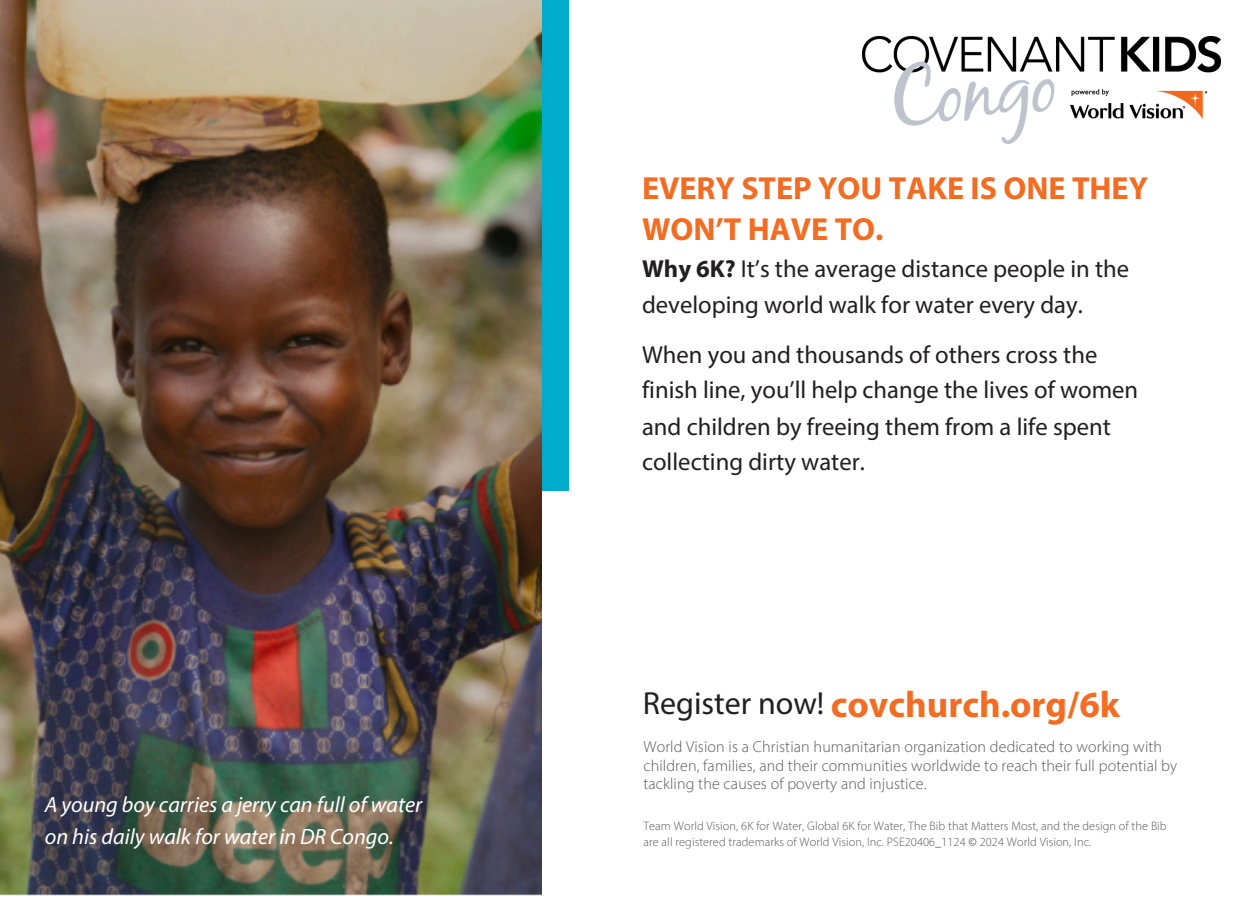
<style>
.page{position:relative;width:1260px;height:900px;background:#fff}
.page>*{position:absolute;margin:0;border:0;box-sizing:border-box;transform-origin:0 0}
.t1{font:700 37px "Myriad Pro";color:#f36c21}
.t2{font:700 32px/40.8px "Myriad Pro";color:#f36c21}
.t3{font:32px "Myriad Pro";color:#231f20}
.t4{font:24.5px/36px "Myriad Pro";color:#231f20}
.t5{font:italic 22.25px "Myriad Pro";color:#fff}
.t6{font:300 16px/18.5px "Myriad Pro";letter-spacing:.01em;color:#58585a}
.t7{font:300 12.25px/16.5px "Myriad Pro";letter-spacing:.005em;color:#58585a}
.s1{font-weight:700}
.s2{font-weight:400}
</style>
<div class="page">
<div style="left:505px;top:0;width:64px;height:491px;background:#00abcc"></div>
<img style="left:0;top:0;width:541px;height:896px">
<img style="left:863px;top:37px;width:358px;height:107px">
<h2 class="t5" style="left:45px;top:796px;width:379px">A young boy carries a jerry can full of water</h2>
<h5 class="t5" style="left:45px;top:827px;width:350px">on his daily walk for water in DR Congo.</h5>
<p class="t2" style="left:642px;top:171px;width:507px">EVERY STEP YOU TAKE IS ONE THEY<br>WON’T HAVE TO.</p>
<p class="t4" style="left:642px;top:252px;width:489px;line-height:37px"><span class="s1">Why 6K?</span> It’s the average distance people in the developing world walk for water every day.</p>
<p class="t4" style="left:642px;top:339px;width:498px">When you and thousands of others cross the finish line, you’ll help change the lives of women and children by freeing them from a life spent</p>
<h3 class="t4" style="left:642px;top:446px;width:224px">collecting dirty water.</h3>
<h4 class="t3" style="left:643px;top:690px;width:183px">Register now!</h4>
<h1 class="t1" style="left:831px;top:689px;width:291px">covchurch.org/6k</h1>
<p class="t6" style="left:643px;top:739px;width:535px">World Vision is a Christian humanitarian organization dedicated to working with children, families, and their communities worldwide to reach their full potential by tackling the causes of poverty and injustice.</p>
<h4 class="t7" style="left:643px;top:818px;width:525px">Team World Vision, 6K for Water, Global 6K for Water, The Bib that Matters Most, and the design of the Bib are all registered trademarks of World Vision, Inc. PSE20406_1124 <span class="s2">©</span> 2024 World Vision, Inc.</h4>
</div>
